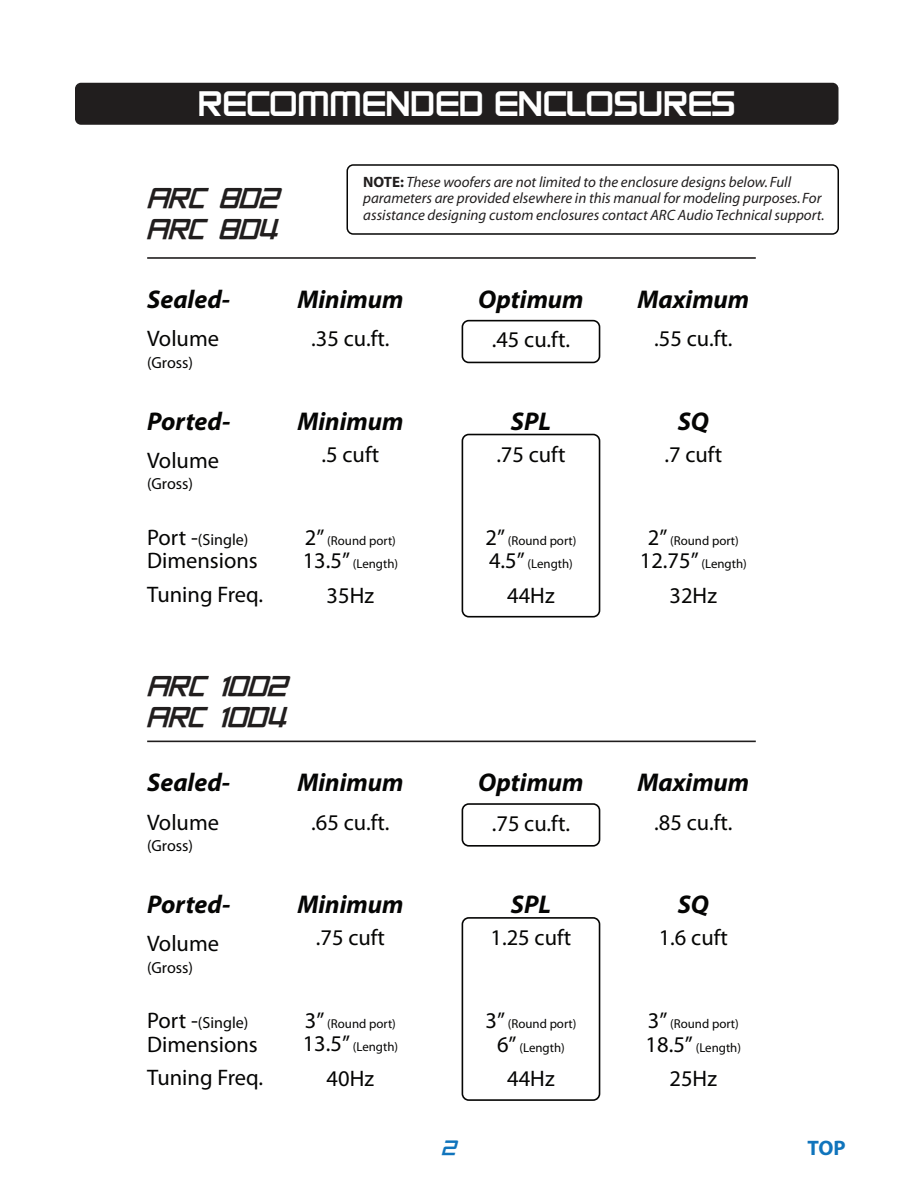
<style>
.page{position:relative;width:918px;height:1188px;background:#fff}
.page>*{position:absolute;margin:0;border:0;box-sizing:border-box;transform-origin:0 0}
.t1{font:36px "Adventure Subtitles Normal";color:#fff}
.t2{font:italic 700 28.95px/31.3px "Adventure Subtitles";color:#211e1e}
.t3{font:italic 700 25.65px "Myriad Pro";color:#050504}
.t4{font:22.5px/33.8px "Myriad Pro";color:#050504}
.t5{font:700 21px "Myriad";color:#1074bc}
.t6{font:italic 700 21px "Adventure Subtitles";color:#1074bc}
.t7{font:16.05px "Myriad Pro";color:#050504}
.t8{font:italic 15px/16.5px "Myriad";color:#211e1e}
.t9{font:12.9px "Myriad Pro";color:#050504}
.s1{font-weight:700;font-style:normal}
.s2{font-size:22.5px}
</style>
<div class="page">
<div style="left:75px;top:83px;width:763px;height:42px;background:#211e1e;border-radius:6px"></div>
<div style="left:462px;top:434px;width:138px;height:184px;border:2px solid #050504;border-radius:6px"></div>
<hr style="left:147px;top:257px;width:609px;height:2px;background:#201e1e">
<div style="left:462px;top:320px;width:138px;height:43px;border:2px solid #050504;border-radius:6px"></div>
<div style="left:462px;top:917px;width:138px;height:184px;border:2px solid #050504;border-radius:6px"></div>
<hr style="left:147px;top:741px;width:609px;height:1px;background:#201e1e">
<div style="left:462px;top:803px;width:138px;height:44px;border:2px solid #050504;border-radius:6px"></div>
<div style="left:347px;top:164px;width:492px;height:71px;border:2px solid #050504;border-radius:6px"></div>
<h1 class="t1" style="left:200px;top:91px;width:539px">RECOMMENDED ENCLOSURES</h1>
<h2 class="t2" style="left:148px;top:182px;width:133px">ARC 8D2<br>ARC 8D4</h2>
<p class="t8" style="left:363px;top:174px;width:463px"><span class="s1">NOTE:</span> These woofers are not limited to the enclosure designs below. Full parameters are provided elsewhere in this manual for modeling purposes. For assistance designing custom enclosures contact ARC Audio Technical support.</p>
<h3 class="t3" style="left:147px;top:283px;width:84px">Sealed-</h3>
<h3 class="t3" style="left:297px;top:283px;width:108px">Minimum</h3>
<h3 class="t3" style="left:478px;top:283px;width:107px">Optimum</h3>
<h3 class="t3" style="left:637px;top:283px;width:113px">Maximum</h3>
<h3 class="t4" style="left:147px;top:322px;width:73px">Volume</h3>
<p class="t7" style="left:147px;top:353px;width:47px">(Gross)</p>
<h3 class="t4" style="left:311px;top:322px;width:80px">.35 cu.ft.</h3>
<h3 class="t4" style="left:492px;top:323px;width:80px">.45 cu.ft.</h3>
<h3 class="t4" style="left:654px;top:322px;width:80px">.55 cu.ft.</h3>
<h3 class="t3" style="left:147px;top:404px;width:85px">Ported-</h3>
<h3 class="t3" style="left:297px;top:404px;width:108px">Minimum</h3>
<h3 class="t3" style="left:511px;top:404px;width:42px">SPL</h3>
<h3 class="t3" style="left:678px;top:404px;width:33px">SQ</h3>
<h3 class="t4" style="left:147px;top:443px;width:73px">Volume</h3>
<p class="t7" style="left:147px;top:474px;width:47px">(Gross)</p>
<h3 class="t4" style="left:322px;top:437px;width:59px">.5 cuft</h3>
<h3 class="t4" style="left:496px;top:437px;width:71px">.75 cuft</h3>
<h3 class="t4" style="left:665px;top:437px;width:59px">.7 cuft</h3>
<p class="t7" style="left:147px;top:529px;width:103px"><span class="s2">Port -</span>(Single)</p>
<h3 class="t4" style="left:147px;top:543px;width:118px">Dimensions<br>Tuning Freq.</h3>
<p class="t9" style="left:305px;top:532px;width:93px"><span class="s2">2”</span> (Round port)</p>
<p class="t9" style="left:485px;top:532px;width:93px"><span class="s2">2”</span> (Round port)</p>
<p class="t9" style="left:648px;top:532px;width:93px"><span class="s2">2”</span> (Round port)</p>
<p class="t9" style="left:303px;top:555px;width:97px"><span class="s2">13.5”</span> (Length)</p>
<p class="t9" style="left:489px;top:556px;width:85px"><span class="s2">4.5”</span> (Length)</p>
<p class="t9" style="left:640px;top:556px;width:108px"><span class="s2">12.75”</span> (Length)</p>
<h3 class="t4" style="left:327px;top:578px;width:49px">35Hz</h3>
<h3 class="t4" style="left:507px;top:578px;width:49px">44Hz</h3>
<h3 class="t4" style="left:670px;top:578px;width:49px">32Hz</h3>
<h2 class="t2" style="left:148px;top:670px;width:142px">ARC 10D2<br>ARC 10D4</h2>
<h3 class="t3" style="left:147px;top:766px;width:84px">Sealed-</h3>
<h3 class="t3" style="left:297px;top:766px;width:108px">Minimum</h3>
<h3 class="t3" style="left:478px;top:766px;width:107px">Optimum</h3>
<h3 class="t3" style="left:637px;top:766px;width:113px">Maximum</h3>
<h3 class="t4" style="left:147px;top:805px;width:73px">Volume</h3>
<p class="t7" style="left:147px;top:836px;width:47px">(Gross)</p>
<h3 class="t4" style="left:311px;top:805px;width:80px">.65 cu.ft.</h3>
<h3 class="t4" style="left:492px;top:806px;width:80px">.75 cu.ft.</h3>
<h3 class="t4" style="left:654px;top:805px;width:80px">.85 cu.ft.</h3>
<h3 class="t3" style="left:147px;top:888px;width:85px">Ported-</h3>
<h3 class="t3" style="left:297px;top:888px;width:108px">Minimum</h3>
<h3 class="t3" style="left:511px;top:888px;width:42px">SPL</h3>
<h3 class="t3" style="left:678px;top:888px;width:33px">SQ</h3>
<h3 class="t4" style="left:147px;top:927px;width:73px">Volume</h3>
<p class="t7" style="left:147px;top:958px;width:47px">(Gross)</p>
<h3 class="t4" style="left:316px;top:921px;width:71px">.75 cuft</h3>
<h3 class="t4" style="left:491px;top:921px;width:82px">1.25 cuft</h3>
<h3 class="t4" style="left:659px;top:921px;width:71px">1.6 cuft</h3>
<p class="t7" style="left:147px;top:1013px;width:103px"><span class="s2">Port -</span>(Single)</p>
<h3 class="t4" style="left:147px;top:1027px;width:118px">Dimensions<br>Tuning Freq.</h3>
<p class="t9" style="left:305px;top:1016px;width:93px"><span class="s2">3”</span> (Round port)</p>
<p class="t9" style="left:485px;top:1016px;width:93px"><span class="s2">3”</span> (Round port)</p>
<p class="t9" style="left:648px;top:1016px;width:93px"><span class="s2">3”</span> (Round port)</p>
<p class="t9" style="left:303px;top:1039px;width:97px"><span class="s2">13.5”</span> (Length)</p>
<p class="t9" style="left:497px;top:1039px;width:69px"><span class="s2">6”</span> (Length)</p>
<p class="t9" style="left:646px;top:1039px;width:97px"><span class="s2">18.5”</span> (Length)</p>
<h3 class="t4" style="left:327px;top:1061px;width:49px">40Hz</h3>
<h3 class="t4" style="left:507px;top:1061px;width:49px">44Hz</h3>
<h3 class="t4" style="left:670px;top:1061px;width:49px">25Hz</h3>
<h3 class="t6" style="left:442px;top:1134px;width:16px">2</h3>
<h3 class="t5" style="left:808px;top:1137px;width:40px">TOP</h3>
</div>
